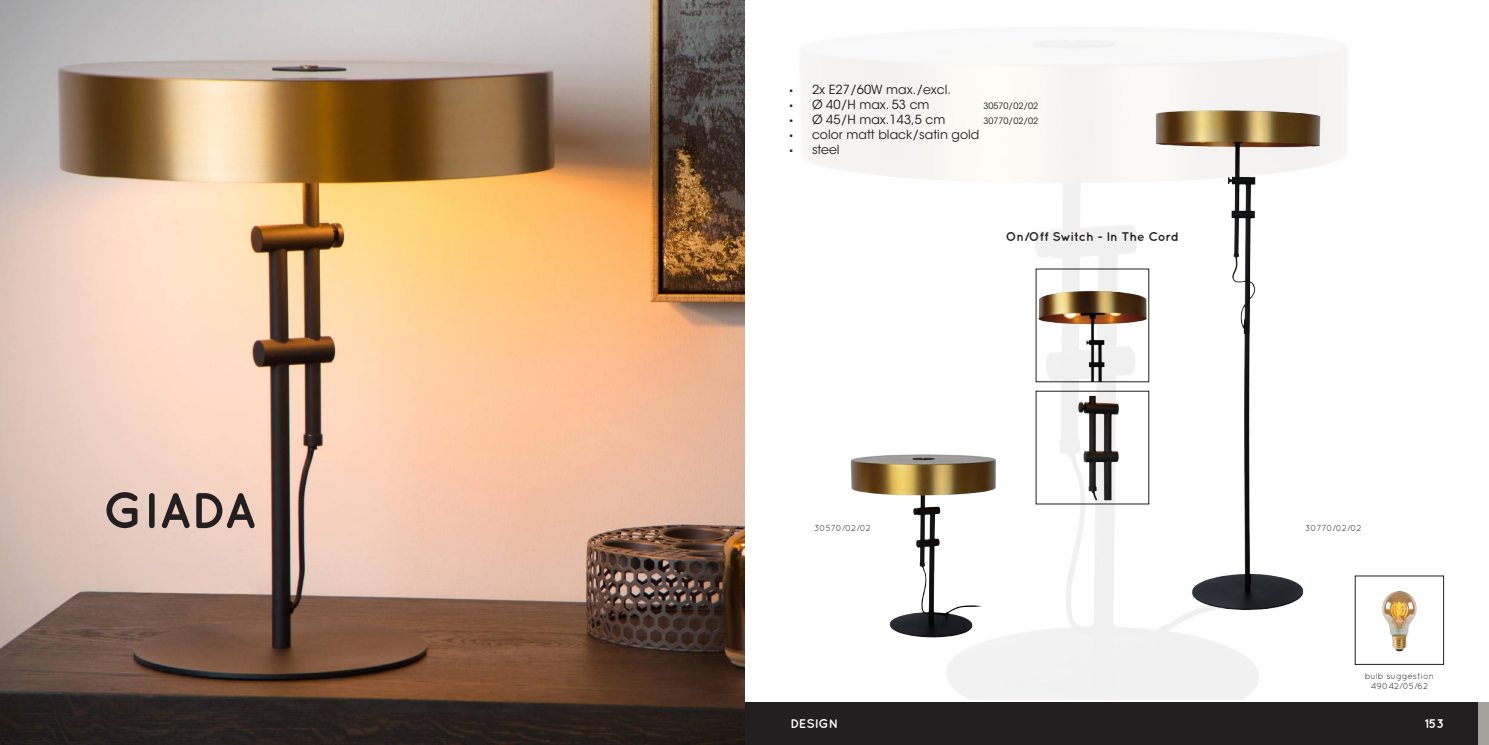
<style>
.page{position:relative;width:1489px;height:745px;background:#fff}
.page>*{position:absolute;margin:0;border:0;box-sizing:border-box;transform-origin:0 0}
.t1{font:700 50px "Quicksand";color:#231f20}
.t2{font:12.5px "ITC Avant Garde Std";color:#231f20}
.t3{font:700 12.5px "Quicksand";letter-spacing:-.005em;color:#231f20}
.t4{font:700 12.5px "Quicksand";color:#fff}
.t5{font:8.75px/10.5px "Quicksand";color:#231f20;text-align:center}
.t6{font:8.75px "ITC Avant Garde Std";color:#231f20}
.s1{font-family:"Myriad Pro"}
</style>
<div class="page">
<div style="left:744px;top:702px;width:744px;height:42px;background:#231f20"></div>
<div style="left:1478px;top:702px;width:10px;height:42px;background:#a5a19c"></div>
<img style="left:0;top:0;width:744px;height:744px">
<img style="left:812px;top:40px;width:557px;height:659px">
<img style="left:844px;top:423px;width:157px;height:227px">
<img style="left:1141px;top:99px;width:198px;height:522px">
<img style="left:1037px;top:392px;width:110px;height:110px">
<img style="left:1037px;top:270px;width:110px;height:110px">
<img style="left:1382px;top:591px;width:35px;height:61px">
<h1 class="t1" style="left:103px;top:480px;width:155px">GIADA</h1>
<p class="t2" style="left:789px;top:82px;width:163px"><span class="s1">•</span> 2x E27/60W max./excl.</p>
<p class="t2" style="left:789px;top:97px;width:141px"><span class="s1">•</span> Ø 40/H max. 53 cm</p>
<p class="t6" style="left:983px;top:101px;width:56px">30570/02/02</p>
<p class="t2" style="left:789px;top:112px;width:157px"><span class="s1">•</span> Ø 45/H max.143,5 cm</p>
<p class="t6" style="left:983px;top:116px;width:56px">30770/02/02</p>
<p class="t2" style="left:789px;top:127px;width:191px"><span class="s1">•</span> color matt black/satin gold</p>
<p class="t2" style="left:789px;top:142px;width:52px"><span class="s1">•</span> steel</p>
<p class="t3" style="left:1005px;top:229px;width:175px">On/Off Switch - In The Cord</p>
<p class="t5" style="left:814px;top:522px;width:58px">30570/02/02</p>
<p class="t5" style="left:1304px;top:522px;width:58px">30770/02/02</p>
<p class="t5" style="left:1364px;top:670px;width:71px">bulb suggestion<br>49042/05/62</p>
<p class="t4" style="left:790px;top:715px;width:49px">DESIGN</p>
<p class="t4" style="left:1424px;top:715px;width:21px">153</p>
</div>
